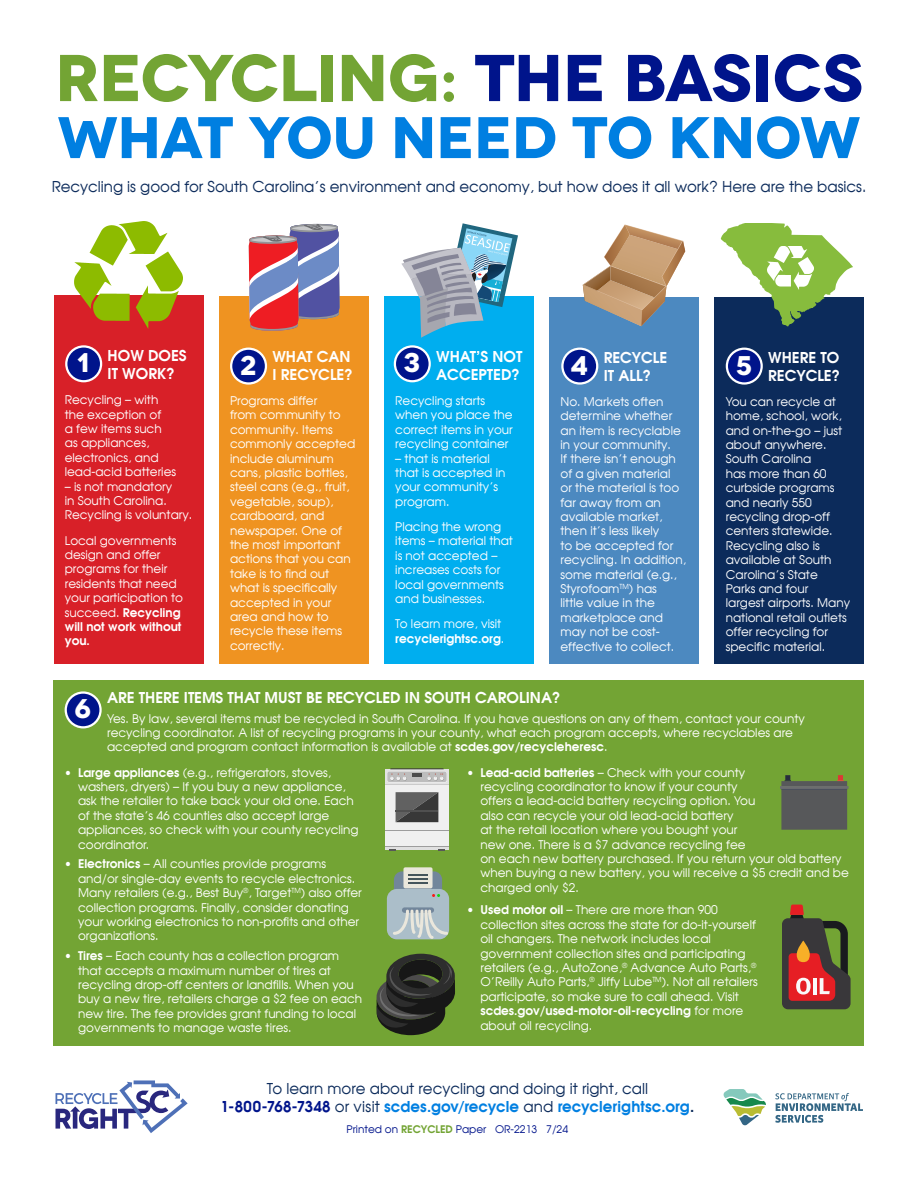
<style>
.page{position:relative;width:918px;height:1188px;background:#fff}
.page>*{position:absolute;margin:0;border:0;box-sizing:border-box;transform-origin:0 0}
.t1{font:700 66px "Novecentowide";letter-spacing:-.015em;color:#73a434}
.t2{font:700 58.5px "Novecentowide";letter-spacing:-.015em;color:#007fe1}
.t3{font:700 27px "Novecentowide";color:#fff}
.t4{font:15px/18px "Avalon Plain";color:#0c2b5b;text-align:center}
.t5{font:700 15px/18px "Avalon";color:#fff}
.t6{font:12px/14.4px "Avalon Plain";color:#fff}
.t7{font:10.5px "Avalon Plain";color:#00148b}
.s1{color:#00148b}
.s2{font-family:"Avalon";font-weight:700}
.s3{font-family:"Avalon";font-weight:700;color:#00148b}
.s4{font-family:"Avalon";font-weight:700;color:#007fe1}
.s5{font-family:"Avalon";font-weight:700;color:#73a434}
</style>
<div class="page">
<div style="left:54px;top:681px;width:810px;height:365px;background:#73a434"></div>
<svg style="left:775px;top:1093px;width:88px;height:30px"></svg>
<svg style="left:723px;top:1089px;width:43px;height:37px"></svg>
<svg style="left:56px;top:1080px;width:132px;height:53px"></svg>
<div style="left:54px;top:296px;width:149px;height:368px;background:#d82028"></div>
<div style="left:219px;top:296px;width:149px;height:368px;background:#ef9321"></div>
<div style="left:384px;top:296px;width:150px;height:368px;background:#00aeef"></div>
<div style="left:550px;top:297px;width:149px;height:367px;background:#4c89c0"></div>
<div style="left:715px;top:297px;width:149px;height:367px;background:#0c2b5b"></div>
<svg style="left:401px;top:223px;width:117px;height:115px"></svg>
<img style="left:74px;top:222px;width:108px;height:107px">
<div style="left:385px;top:770px;width:64px;height:79px;background:#f0f0f0"></div>
<hr style="left:385px;top:847px;width:64px;height:2px;background:#e0e0e0">
<div style="left:385px;top:770px;width:64px;height:14px;background:#e3e3e3"></div>
<div style="left:387px;top:771px;width:60px;height:11px;background:#dedede;border-radius:2px"></div>
<div style="left:387px;top:772px;width:60px;height:10px;background:#bdbdbd;border-radius:2px"></div>
<hr style="left:385px;top:846px;width:64px;height:1px;background:#9d9d9d">
<hr style="left:385px;top:830px;width:64px;height:1px;background:#9d9d9d">
<hr style="left:385px;top:784px;width:64px;height:1px;background:#cbcbcb">
<svg style="left:389px;top:849px;width:7px;height:2px"></svg>
<svg style="left:438px;top:849px;width:7px;height:2px"></svg>
<svg style="left:396px;top:792px;width:42px;height:30px"></svg>
<hr style="left:396px;top:810px;width:42px;height:2px;background:#505050">
<svg style="left:390px;top:768px;width:54px;height:13px"></svg>
<svg style="left:583px;top:224px;width:102px;height:102px"></svg>
<svg style="left:249px;top:224px;width:91px;height:107px"></svg>
<div style="left:394px;top:871px;width:48px;height:25px;background:#72869b;border-radius:8px"></div>
<div style="left:387px;top:889px;width:62px;height:50px;background:#abbec9;border-radius:10px"></div>
<div style="left:403px;top:867px;width:30px;height:21px;background:#eae7dc;border-radius:2px"></div>
<svg style="left:402px;top:907px;width:32px;height:6px"></svg>
<svg style="left:393px;top:910px;width:55px;height:29px"></svg>
<svg style="left:409px;top:874px;width:19px;height:9px"></svg>
<svg style="left:432px;top:894px;width:8px;height:3px"></svg>
<svg style="left:782px;top:905px;width:69px;height:104px"></svg>
<svg style="left:780px;top:775px;width:69px;height:55px;background:#5c6355"></svg>
<svg style="left:376px;top:953px;width:79px;height:82px"></svg>
<div style="left:66px;top:346px;width:35px;height:35px;background:#00148b;border-radius:50%"></div>
<div style="left:65px;top:345px;width:37px;height:37px;border:2px solid #fff;border-radius:50%"></div>
<div style="left:231px;top:349px;width:35px;height:34px;background:#00148b;border-radius:50%"></div>
<div style="left:230px;top:348px;width:37px;height:37px;border:2px solid #fff;border-radius:50%"></div>
<div style="left:395px;top:346px;width:35px;height:35px;background:#00148b;border-radius:50%"></div>
<div style="left:394px;top:345px;width:37px;height:37px;border:2px solid #fff;border-radius:50%"></div>
<div style="left:562px;top:349px;width:35px;height:34px;background:#00148b;border-radius:50%"></div>
<div style="left:561px;top:348px;width:37px;height:37px;border:2px solid #fff;border-radius:50%"></div>
<div style="left:727px;top:349px;width:35px;height:34px;background:#00148b;border-radius:50%"></div>
<div style="left:726px;top:348px;width:37px;height:37px;border:2px solid #fff;border-radius:50%"></div>
<div style="left:66px;top:693px;width:35px;height:34px;background:#00148b;border-radius:50%"></div>
<div style="left:65px;top:691px;width:37px;height:37px;border:2px solid #fff;border-radius:50%"></div>
<svg style="left:721px;top:223px;width:132px;height:104px"></svg>
<img style="left:767px;top:246px;width:46px;height:44px">
<p class="t1" style="left:55px;top:37px;width:810px">RECYCLING: <span class="s1">THE BASICS</span></p>
<p class="t2" style="left:57px;top:101px;width:806px">WHAT YOU NEED TO KNOW</p>
<p class="t4" style="left:52px;top:178px;width:816px">Recycling is good for South Carolina’s environment and economy, but how does it all work? Here are the basics.</p>
<p class="t5" style="left:108px;top:346px;width:81px">HOW DOES<br>IT WORK?</p>
<p class="t6" style="left:65px;top:392px;width:113px">Recycling – with the exception of<br>a few items such as appliances, electronics, and lead-acid batteries</p>
<p class="t6" style="left:65px;top:479px;width:129px">– is not mandatory<br>in South Carolina.<br>Recycling is voluntary.</p>
<p class="t6" style="left:65px;top:533px;width:120px">Local governments design and offer programs for their residents that need your participation to succeed. <span class="s2">Recycling will not work without you.</span></p>
<p class="t5" style="left:272px;top:347px;width:82px">WHAT CAN<br>I RECYCLE?</p>
<p class="t6" style="left:230px;top:393px;width:127px">Programs differ<br>from community to community. Items commonly accepted include aluminum cans, plastic bottles, steel cans (e.g., fruit, vegetable, soup), cardboard, and newspaper. One of the most important actions that you can take is to find out what is specifically accepted in your area and how to recycle these items correctly.</p>
<p class="t5" style="left:436px;top:347px;width:88px">WHAT’S NOT<br>ACCEPTED?</p>
<p class="t6" style="left:395px;top:393px;width:119px">Recycling starts when you place the correct items in your recycling container</p>
<p class="t6" style="left:395px;top:451px;width:112px">– that is material that is accepted in your community’s program.</p>
<p class="t6" style="left:395px;top:519px;width:119px">Placing the wrong items – material that is not accepted – increases costs for local governments and businesses.</p>
<p class="t6" style="left:395px;top:616px;width:110px">To learn more, visit <span class="s2">recyclerightsc.org</span>.</p>
<p class="t5" style="left:604px;top:348px;width:65px">RECYCLE<br>IT ALL?</p>
<p class="t6" style="left:561px;top:394px;width:127px">No. Markets often determine whether an item is recyclable in your community.<br>If there isn’t enough of a given material<br>or the material is too far away from an available market, then it’s less likely<br>to be accepted for recycling. In addition, some material (e.g.,<br>Styrofoam<sup>TM</sup>) has<br>little value in the marketplace and may not be cost&shy;effective to collect.</p>
<p class="t5" style="left:768px;top:348px;width:73px">WHERE TO<br>RECYCLE?</p>
<p class="t6" style="left:726px;top:394px;width:126px">You can recycle at home, school, work, and on-the-go – just about anywhere.<br>South Carolina<br>has more than 60 curbside programs and nearly 550 recycling drop-off centers statewide.<br>Recycling also is available at South<br>Carolina’s State<br>Parks and four<br>largest airports. Many national retail outlets offer recycling for specific material.</p>
<p class="t3" style="left:77px;top:346px;width:14px">1</p>
<p class="t3" style="left:240px;top:348px;width:18px">2</p>
<p class="t3" style="left:403px;top:346px;width:18px">3</p>
<p class="t3" style="left:570px;top:348px;width:19px">4</p>
<p class="t3" style="left:735px;top:348px;width:18px">5</p>
<p class="t5" style="left:107px;top:688px;width:455px">ARE THERE ITEMS THAT MUST BE RECYCLED IN SOUTH CAROLINA?</p>
<p class="t6" style="left:107px;top:711px;width:700px">Yes. By law, several items must be recycled in South Carolina. If you have questions on any of them, contact your county recycling coordinator. A list of recycling programs in your county, what each program accepts, where recyclables are accepted and program contact information is available at <span class="s2">scdes.gov/recycleheresc</span>.</p>
<p class="t6" style="left:78px;top:765px;width:282px;text-indent:-14px"><span class="s2">• Large appliances</span> (e.g., refrigerators, stoves, washers, dryers) – If you buy a new appliance, ask the retailer to take back your old one. Each of the state’s 46 counties also accept large appliances, so check with your county recycling coordinator.</p>
<p class="t6" style="left:78px;top:857px;width:285px;text-indent:-14px"><span class="s2">• Electronics</span> – All counties provide programs and/or single-day events to recycle electronics.<br>Many retailers (e.g., Best Buy<sup>®</sup>, Target<sup>TM</sup>) also offer collection programs. Finally, consider donating your working electronics to non-profits and other organizations.</p>
<p class="t6" style="left:78px;top:949px;width:286px;text-indent:-14px"><span class="s2">• Tires</span> – Each county has a collection program that accepts a maximum number of tires at recycling drop-off centers or landfills. When you buy a new tire, retailers charge a $2 fee on each new tire. The fee provides grant funding to local governments to manage waste tires.</p>
<p class="t3" style="left:74px;top:692px;width:18px">6</p>
<p class="t6" style="left:480px;top:765px;width:370px;text-indent:-14px"><span class="s2">• Lead-acid batteries</span> – Check with your county<br>recycling coordinator to know if your county<br>offers a lead-acid battery recycling option. You<br>also can recycle your old lead-acid battery<br>at the retail location where you bought your<br>new one. There is a $7 advance recycling fee<br>on each new battery purchased. If you return your old battery when buying a new battery, you will receive a $5 credit and be charged only $2.</p>
<p class="t6" style="left:480px;top:903px;width:279px;text-indent:-14px"><span class="s2">• Used motor oil</span> – There are more than 900 collection sites across the state for do-it-yourself oil changers. The network includes local government collection sites and participating retailers (e.g., AutoZone,<sup>®</sup> Advance Auto Parts,<sup>® </sup>O’Reilly Auto Parts,<sup>®</sup> Jiffy Lube<sup>TM</sup>). Not all retailers participate, so make sure to call ahead. Visit <span class="s2">scdes.gov/used-motor-oil-recycling</span> for more about oil recycling.</p>
<p class="t4" style="left:221px;top:1079px;width:475px">To learn more about recycling and doing it right, call<br><span class="s3">1-800-768-7348</span> or visit <span class="s4">scdes.gov/recycle</span> and <span class="s4">recyclerightsc.org</span><span class="s2">.</span></p>
<p class="t7" style="left:347px;top:1122px;width:223px">Printed on <span class="s5">RECYCLED</span> Paper OR-2213 7/24</p>
</div>
